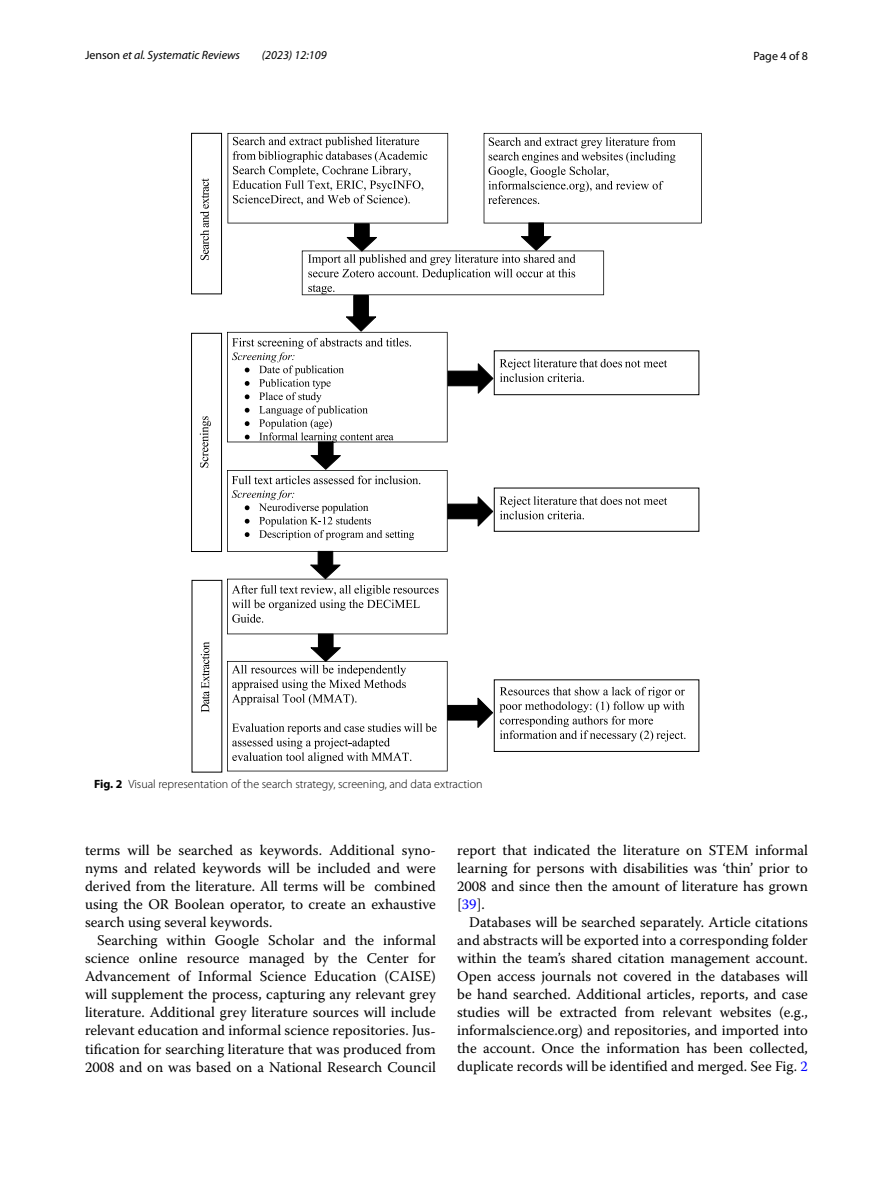
<style>
.page{position:relative;width:893px;height:1187px;background:#fff}
.page>*{position:absolute;margin:0;border:0;box-sizing:border-box;transform-origin:0 0}
.t1{font:14.7px/18px "Warnock Pro";color:#000;text-align:justify}
.t2{font:300 12px "Myriad Pro";color:#000}
.t3{font:italic 12px "Myriad Pro";color:#000}
.t4{font:12px "Myriad Pro";color:#000}
.s1{font-style:normal}
.s2{font-weight:700}
.s3{color:#00f}
</style>
<div class="page">
<svg style="left:191px;top:133px;width:511px;height:639px"></svg>
<p class="t3" style="left:85px;top:48px;width:157px"><span class="s1">Jenson</span> et al. Systematic Reviews</p>
<p class="t3" style="left:262px;top:48px;width:66px">(2023) 12:109</p>
<p class="t4" style="left:753px;top:48px;width:56px">Page 4 of 8</p>
<p class="t2" style="left:94px;top:777px;width:390px"><span class="s2">Fig. 2</span> Visual representation of the search strategy, screening, and data extraction</p>
<p class="t1" style="left:85px;top:841px;width:352px">terms will be searched as keywords. Additional syno&shy;nyms and related keywords will be included and were derived from the literature. All terms will be combined using the OR Boolean operator, to create an exhaustive search using several keywords.</p>
<p class="t1" style="left:85px;top:931px;width:352px;text-indent:12px">Searching within Google Scholar and the informal science online resource managed by the Center for Advancement of Informal Science Education (CAISE) will supplement the process, capturing any relevant grey literature. Additional grey literature sources will include relevant education and informal science repositories. Jus&shy;tification for searching literature that was produced from 2008 and on was based on a National Research Council</p>
<p class="t1" style="left:457px;top:841px;width:352px">report that indicated the literature on STEM informal learning for persons with disabilities was ‘thin’ prior to 2008 and since then the amount of literature has grown [<span class="s3">39</span>].</p>
<p class="t1" style="left:457px;top:913px;width:352px;text-indent:12px">Databases will be searched separately. Article citations and abstracts will be exported into a corresponding folder within the team’s shared citation management account.<br>Open access journals not covered in the databases will be hand searched. Additional articles, reports, and case studies will be extracted from relevant websites (e.g., informalscience.org) and repositories, and imported into the account. Once the information has been collected, duplicate records will be identified and merged. See Fig. <span class="s3">2</span></p>
</div>
